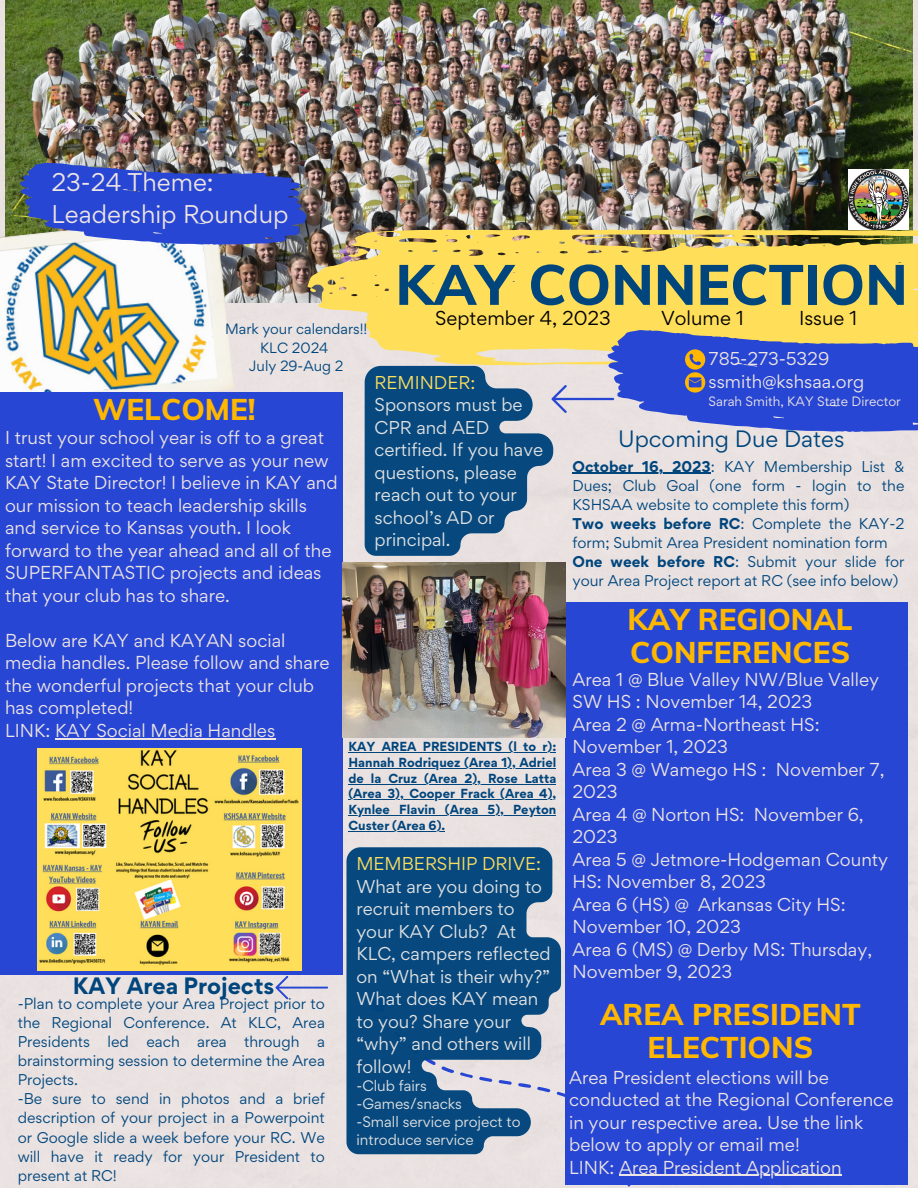
<style>
.page{position:relative;width:918px;height:1188px;background:#e9e2e1}
.page>*{position:absolute;margin:0;border:0;box-sizing:border-box;transform-origin:0 0}
.t1{font:56.1px "RTL Bayan Black";color:#00457c}
.t2{font:29.7px/32.7px "RTL Bayan Black";color:#ffb700}
.t3{font:22.95px/31.5px "Gordita";color:#ede4e3}
.t4{font:21.15px "Gordita";color:#00457c}
.t5{font:700 21.15px "Gordita";color:#00457c}
.t6{font:18px "Gordita";color:#000}
.t7{font:16.65px/22.5px "Gordita";color:#ede4e3}
.t8{font:16.65px/22.5px "Gordita";color:#e2e2e2}
.t9{font:16.65px "Gordita";color:#ffde59}
.t10{font:13.95px/19.2px "Gordita";color:#00457c;text-align:justify}
.t11{font:13.65px/18px "Gordita";color:#e2e2e2}
.t12{font:13.35px "Gordita";color:#00457c}
.t13{font:12.15px "Gordita";color:#ede4e3}
.t14{font:700 11.7px/15.6px "Gordita";color:#00457c;text-align:justify}
.s1{font-weight:700}
</style>
<div class="page">
<img style="left:5px;top:0;width:908px;height:303px">
<img style="left:0;top:215px;width:235px;height:177px">
<svg style="left:307px;top:229px;width:611px;height:136px;background:#efd260"></svg>
<svg style="left:348px;top:248px;width:20px;height:9px"></svg>
<svg style="left:309px;top:288px;width:8px;height:4px"></svg>
<svg style="left:579px;top:237px;width:36px;height:3px"></svg>
<svg style="left:840px;top:238px;width:53px;height:2px"></svg>
<svg style="left:777px;top:237px;width:9px;height:2px"></svg>
<svg style="left:810px;top:237px;width:9px;height:2px"></svg>
<svg style="left:631px;top:241px;width:8px;height:2px"></svg>
<div style="left:566px;top:602px;width:342px;height:583px;background:#2746d4"></div>
<svg style="left:275px;top:976px;width:53px;height:23px"></svg>
<img style="left:20px;top:162px;width:287px;height:83px">
<svg style="left:123px;top:104px;width:22px;height:23px"></svg>
<img style="left:848px;top:170px;width:60px;height:59px">
<div style="left:0;top:392px;width:342px;height:583px;background:#2746d4"></div>
<img style="left:37px;top:749px;width:265px;height:221px">
<img style="left:342px;top:562px;width:224px;height:176px">
<svg style="left:365px;top:329px;width:553px;height:227px;background:#909fbd"></svg>
<hr style="left:55px;top:738px;width:220px;height:1px;background:#ede4e3">
<hr style="left:573px;top:473px;width:138px;height:1px;background:#00457c">
<hr style="left:619px;top:1175px;width:223px;height:1px;background:#ede4e3">
<hr style="left:348px;top:752px;width:208px;height:1px;background:#00457c">
<hr style="left:348px;top:768px;width:208px;height:1px;background:#00457c">
<hr style="left:348px;top:784px;width:208px;height:1px;background:#00457c">
<hr style="left:348px;top:799px;width:208px;height:1px;background:#00457c">
<hr style="left:348px;top:815px;width:208px;height:1px;background:#00457c">
<hr style="left:348px;top:831px;width:97px;height:1px;background:#00457c">
<svg style="left:346px;top:847px;width:215px;height:307px;background:#2c628f"></svg>
<p class="t3" style="left:52px;top:166px;width:238px">23-24 Theme:<br>Leadership Roundup</p>
<p class="t1" style="left:395px;top:248px;width:514px">KAY CONNECTION</p>
<p class="t6" style="left:435px;top:306px;width:177px">September 4, 2023</p>
<p class="t6" style="left:661px;top:306px;width:84px">Volume 1</p>
<p class="t6" style="left:799px;top:306px;width:60px">Issue 1</p>
<p class="t7" style="left:709px;top:347px;width:122px">785-273-5329</p>
<p class="t7" style="left:709px;top:370px;width:157px">ssmith@kshsaa.org</p>
<p class="t13" style="left:709px;top:393px;width:194px">Sarah Smith, KAY State Director</p>
<p class="t12" style="left:225px;top:320px;width:144px">Mark your calendars!!</p>
<p class="t12" style="left:260px;top:339px;width:70px">KLC 2024</p>
<p class="t12" style="left:249px;top:357px;width:96px">July 29-Aug 2</p>
<p class="t9" style="left:375px;top:371px;width:102px">REMINDER:</p>
<p class="t8" style="left:375px;top:393px;width:170px">Sponsors must be<br>CPR and AED certified. If you have questions, please reach out to your school’s AD or principal.</p>
<p class="t2" style="left:93px;top:392px;width:164px">WELCOME!</p>
<p class="t7" style="left:5px;top:426px;width:321px">I trust your school year is off to a great</p>
<p class="t4" style="left:618px;top:425px;width:228px">Upcoming Due Dates</p>
<p class="t7" style="left:5px;top:449px;width:334px">start! I am excited to serve as your new KAY State Director! I believe in KAY and our mission to teach leadership skills and service to Kansas youth. I look forward to the year ahead and all of the SUPERFANTASTIC projects and ideas that your club has to share.</p>
<p class="t7" style="left:5px;top:629px;width:326px">Below are KAY and KAYAN social media handles. Please follow and share the wonderful projects that your club has completed!</p>
<p class="t7" style="left:5px;top:719px;width:272px">LINK: KAY Social Media Handles</p>
<p class="t10" style="left:573px;top:457px;width:333px"><span class="s1">October 16, 2023</span>: KAY Membership List &amp; Dues; Club Goal (one form - login to the KSHSAA website to complete this form)</p>
<p class="t10" style="left:573px;top:514px;width:333px"><span class="s1">Two weeks before RC</span>: Complete the KAY-2 form; Submit Area President nomination form</p>
<p class="t10" style="left:573px;top:552px;width:333px"><span class="s1">One week before RC</span>: Submit your slide for your Area Project report at RC (see info below)</p>
<p class="t2" style="left:628px;top:603px;width:227px">KAY REGIONAL<br>CONFERENCES</p>
<p class="t7" style="left:573px;top:668px;width:308px">Area 1 @ Blue Valley NW/Blue Valley<br>SW HS : November 14, 2023</p>
<p class="t7" style="left:573px;top:713px;width:249px">Area 2 @ Arma-Northeast HS:<br>November 1, 2023</p>
<p class="t7" style="left:573px;top:758px;width:314px">Area 3 @ Wamego HS : November 7,<br>2023</p>
<p class="t7" style="left:573px;top:803px;width:293px">Area 4 @ Norton HS: November 6,<br>2023</p>
<p class="t7" style="left:573px;top:848px;width:317px">Area 5 @ Jetmore-Hodgeman County<br>HS: November 8, 2023</p>
<p class="t7" style="left:573px;top:893px;width:275px">Area 6 (HS) @ Arkansas City HS:<br>November 10, 2023</p>
<p class="t7" style="left:573px;top:938px;width:301px">Area 6 (MS) @ Derby MS: Thursday,<br>November 9, 2023</p>
<p class="t14" style="left:348px;top:739px;width:209px">KAY AREA PRESIDENTS (l to r):<br>Hannah Rodriquez (Area 1), Adriel de la Cruz (Area 2), Rose Latta (Area 3), Cooper Frack (Area 4), Kynlee Flavin (Area 5), Peyton Custer (Area 6).</p>
<p class="t9" style="left:356px;top:853px;width:186px">MEMBERSHIP DRIVE:</p>
<p class="t8" style="left:356px;top:875px;width:196px">What are you doing to recruit members to your KAY Club? At<br>KLC, campers reflected on “What is their why?”<br>What does KAY mean to you? Share your “why” and others will follow!</p>
<p class="t11" style="left:356px;top:1076px;width:166px">-Club fairs -Games/snacks<br>-Small service project to introduce service</p>
<p class="t5" style="left:73px;top:971px;width:203px">KAY Area Projects</p>
<p class="t10" style="left:18px;top:994px;width:309px">-Plan to complete your Area Project prior to the Regional Conference. At KLC, Area Presidents</p>
<p class="t2" style="left:600px;top:997px;width:262px;text-align:center">AREA PRESIDENT<br>ELECTIONS</p>
<p class="t7" style="left:569px;top:1066px;width:326px">Area President elections will be conducted at the Regional Conference in your respective area. Use the link below to apply or email me!</p>
<p class="t7" style="left:569px;top:1156px;width:274px">LINK: Area President Application</p>
<p class="t10" style="left:108px;top:1032px;width:23px">led</p>
<p class="t10" style="left:146px;top:1032px;width:35px">each</p>
<p class="t10" style="left:197px;top:1032px;width:31px">area</p>
<p class="t10" style="left:244px;top:1032px;width:57px">through</p>
<p class="t10" style="left:18px;top:1032px;width:309px;text-indent:299px">a brainstorming session to determine the Area Projects.</p>
<p class="t10" style="left:18px;top:1089px;width:309px">-Be sure to send in photos and a brief description of your project in a Powerpoint or Google slide a week before your RC. We will have it ready for your President to present at RC!</p>
</div>
